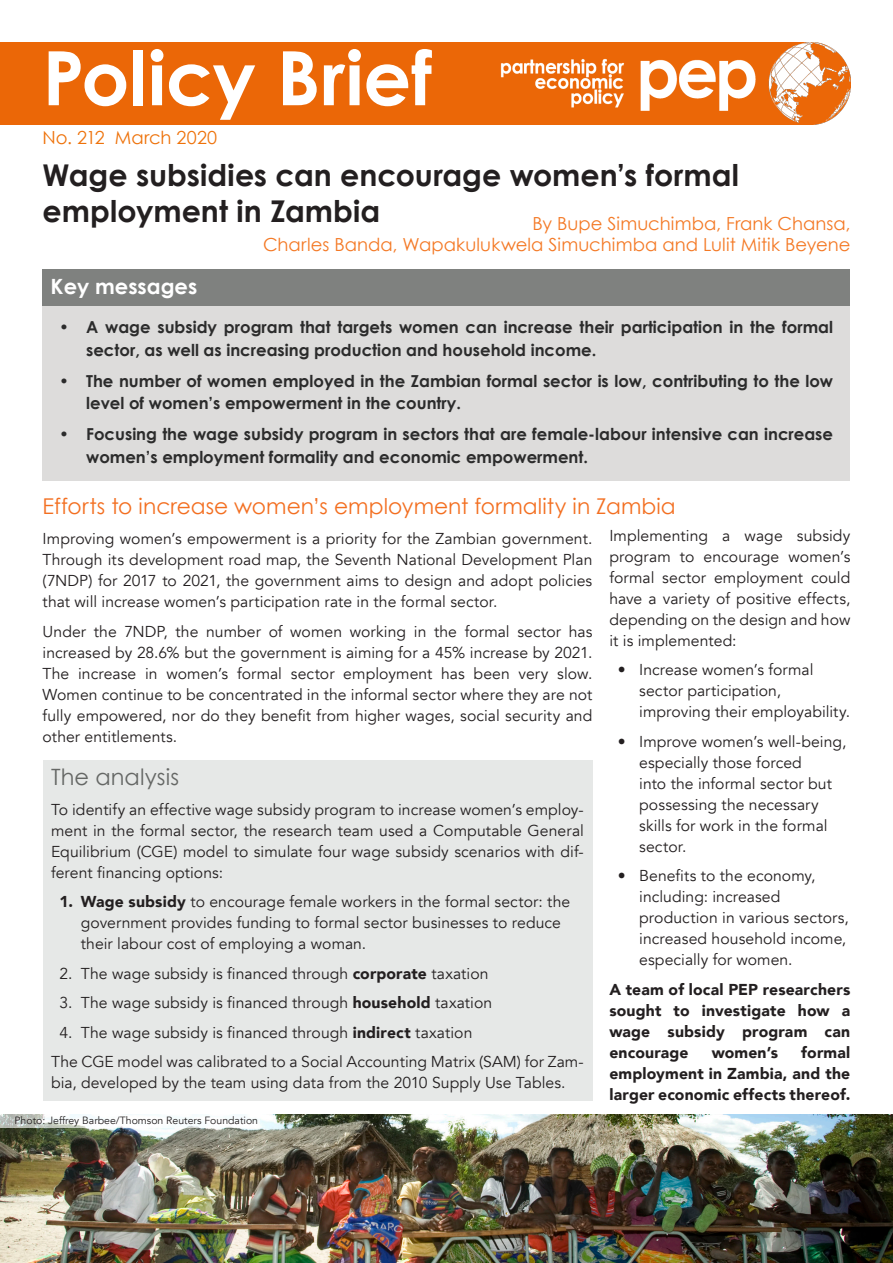
<style>
.page{position:relative;width:893px;height:1263px;background:#fff}
.page>*{position:absolute;margin:0;border:0;box-sizing:border-box;transform-origin:0 0}
.t1{font:700 75px "Century Gothic";color:#fff}
.t2{font:700 30px/36px "Century Gothic";color:#231f20}
.t3{font:22.5px "Century Gothic";letter-spacing:.005em;color:#656765}
.t4{font:21.75px "Century Gothic";letter-spacing:.005em;color:#f36f21}
.t5{font:700 21px "Century Gothic";color:#fff}
.t6{font:18px "Century Gothic";letter-spacing:.005em;color:#f47925}
.t7{font:18px "Century Gothic";letter-spacing:.005em;color:#ee720a}
.t8{font:700 16.5px/22.5px "Century Gothic";color:#000}
.t9{font:15.75px/21px "Avenir";letter-spacing:.005em;color:#231f20}
.t10{font:900 15.75px/21px "Avenir";letter-spacing:.01em;color:#231f20;text-align:justify}
.t11{font:10.5px "Avenir";color:#231f20}
.s1{font-weight:900}
</style>
<div class="page">
<div style="left:42px;top:269px;width:808px;height:212px;background:#dddcdb"></div>
<div style="left:42px;top:269px;width:807px;height:37px;background:#7f817f"></div>
<img style="left:0;top:43px;width:850px;height:81px">
<div style="left:43px;top:760px;width:549px;height:340px;background:#e6e8e7"></div>
<img style="left:0;top:1114px;width:893px;height:149px">
<svg style="left:0;top:1114px;width:260px;height:14px"></svg>
<p class="t1" style="left:43px;top:31px;width:391px">Policy Brief</p>
<p class="t7" style="left:43px;top:126px;width:176px">No. 212 March 2020</p>
<p class="t2" style="left:43px;top:157px;width:698px">Wage subsidies can encourage women’s formal employment in Zambia</p>
<p class="t6" style="left:532px;top:213px;width:319px">By Bupe Simuchimba, Frank Chansa,</p>
<p class="t6" style="left:263px;top:234px;width:589px">Charles Banda, Wapakulukwela Simuchimba and Lulit Mitik Beyene</p>
<h3 class="t5" style="left:51px;top:273px;width:148px">Key messages</h3>
<p class="t8" style="left:86px;top:316px;width:748px;text-indent:-27px">• A wage subsidy program that targets women can increase their participation in the formal sector, as well as increasing production and household income.</p>
<p class="t8" style="left:86px;top:369px;width:748px;text-indent:-27px">• The number of women employed in the Zambian formal sector is low, contributing to the low level of women’s empowerment in the country.</p>
<p class="t8" style="left:86px;top:423px;width:748px;text-indent:-27px">• Focusing the wage subsidy program in sectors that are female-labour intensive can increase women’s employment formality and economic empowerment.</p>
<p class="t4" style="left:43px;top:493px;width:635px">Efforts to increase women’s employment formality in Zambia</p>
<p class="t9" style="left:43px;top:528px;width:551px;text-align:justify">Improving women’s empowerment is a priority for the Zambian government.<br>Through its development road map, the Seventh National Development Plan (7NDP) for 2017 to 2021, the government aims to design and adopt policies that will increase women’s participation rate in the formal sector.</p>
<p class="t9" style="left:43px;top:621px;width:551px;text-align:justify">Under the 7NDP, the number of women working in the formal sector has increased by 28.6% but the government is aiming for a 45% increase by 2021.<br>The increase in women’s formal sector employment has been very slow.<br>Women continue to be concentrated in the informal sector where they are not fully empowered, nor do they benefit from higher wages, social security and other entitlements.</p>
<p class="t3" style="left:51px;top:763px;width:130px">The analysis</p>
<p class="t9" style="left:51px;top:799px;width:534px;text-align:justify">To identify an effective wage subsidy program to increase women’s employ&shy;ment in the formal sector, the research team used a Computable General Equilibrium (CGE) model to simulate four wage subsidy scenarios with dif&shy;ferent financing options:</p>
<p class="t9" style="left:81px;top:892px;width:491px;text-indent:-21px"><span class="s1">1. Wage subsidy</span> to encourage female workers in the formal sector: the government provides funding to formal sector businesses to reduce their labour cost of employing a woman.</p>
<p class="t9" style="left:60px;top:963px;width:430px">2. The wage subsidy is financed through <span class="s1">corporate</span> taxation</p>
<p class="t9" style="left:60px;top:993px;width:434px">3. The wage subsidy is financed through <span class="s1">household</span> taxation</p>
<p class="t9" style="left:60px;top:1022px;width:414px">4. The wage subsidy is financed through <span class="s1">indirect</span> taxation</p>
<p class="t9" style="left:51px;top:1052px;width:534px">The CGE model was calibrated to a Social Accounting Matrix (SAM) for Zam&shy;bia, developed by the team using data from the 2010 Supply Use Tables.</p>
<p class="t11" style="left:15px;top:1114px;width:245px">Photo: Jeffrey Barbee/Thomson Reuters Foundation</p>
<p class="t9" style="left:609px;top:525px;width:242px;text-align:justify">Implementing a wage subsidy program to encourage women’s formal sector employment could have a variety of positive effects, depending on the design and how it is implemented:</p>
<p class="t9" style="left:639px;top:660px;width:213px;text-indent:-21px">• Increase women’s formal sector participation, improving their employability.</p>
<p class="t9" style="left:639px;top:731px;width:209px;text-indent:-21px">• Improve women’s well-being, especially those forced<br>into the informal sector but possessing the necessary skills for work in the formal sector.</p>
<p class="t9" style="left:639px;top:866px;width:211px;text-indent:-21px">• Benefits to the economy, including: increased production in various sectors, increased household income, especially for women.</p>
<p class="t10" style="left:609px;top:978px;width:242px">A team of local PEP researchers sought to investigate how a wage subsidy program can encourage</p>
<p class="t10" style="left:609px;top:1041px;width:242px;text-indent:192px">formal employment in Zambia, and the larger economic effects thereof.</p>
<p class="t10" style="left:712px;top:1041px;width:68px">women’s</p>
</div>
